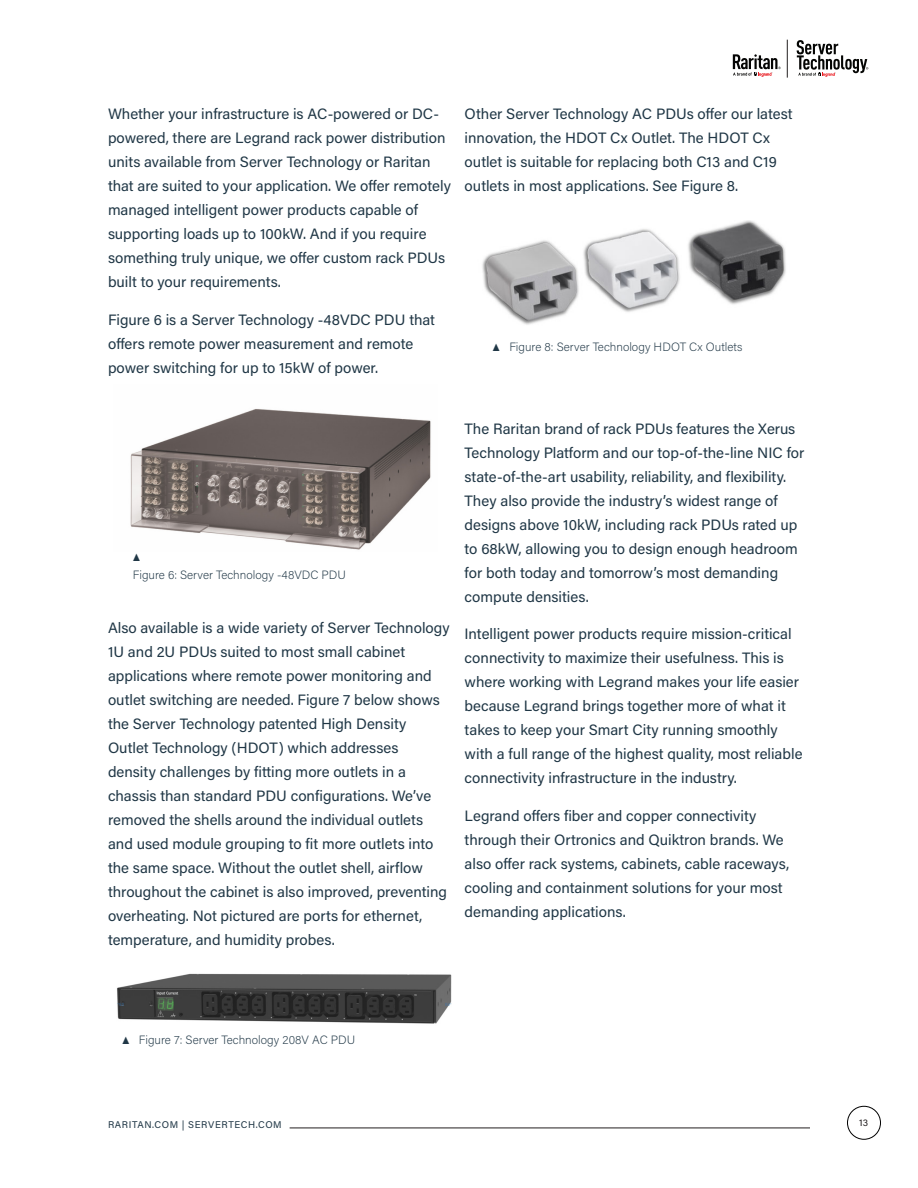
<style>
.page{position:relative;width:918px;height:1188px;background:#fff}
.page>*{position:absolute;margin:0;border:0;box-sizing:border-box;transform-origin:0 0}
.Body{font:15px/24px "Acumin Pro";color:#203746}
.t1{font:200 12px/18px "Acumin Pro";color:#203746}
.t2{font:9.75px "Acumin Pro";letter-spacing:.06em;color:#203746}
.t3{font:9.75px "Acumin Pro";color:#231f20}
</style>
<div class="page">
<svg style="left:797px;top:40px;width:71px;height:37px"></svg>
<svg style="left:733px;top:54px;width:48px;height:23px"></svg>
<hr style="left:787px;top:40px;width:1px;height:38px;background:#231f20">
<img style="left:130px;top:409px;width:301px;height:141px">
<img style="left:117px;top:973px;width:335px;height:51px">
<img style="left:482px;top:221px;width:304px;height:104px">
<hr style="left:290px;top:1128px;width:520px;height:1px;background:#231f20">
<div style="left:847px;top:1106px;width:34px;height:34px;border:1px solid #000;border-radius:50%"></div>
<p class="Body" style="left:108px;top:101px;width:344px">Whether your infrastructure is AC-powered or DC&shy;powered, there are Legrand rack power distribution units available from Server Technology or Raritan that are suited to your application. We offer remotely managed intelligent power products capable of supporting loads up to 100kW. And if you require something truly unique, we offer custom rack PDUs built to your requirements.</p>
<p class="Body" style="left:108px;top:307px;width:329px">Figure 6 is a Server Technology -48VDC PDU that offers remote power measurement and remote power switching for up to 15kW of power.</p>
<p class="Body" style="left:465px;top:101px;width:329px">Other Server Technology AC PDUs offer our latest innovation, the HDOT Cx Outlet. The HDOT Cx outlet is suitable for replacing both C13 and C19 outlets in most applications. See Figure 8.</p>
<p class="t1" style="left:492px;top:337px;width:252px">▲ Figure 8: Server Technology HDOT Cx Outlets</p>
<p class="t1" style="left:133px;top:547px;width:215px">▲<br>Figure 6: Server Technology -48VDC PDU</p>
<p class="Body" style="left:108px;top:616px;width:343px">Also available is a wide variety of Server Technology 1U and 2U PDUs suited to most small cabinet applications where remote power monitoring and outlet switching are needed. Figure 7 below shows the Server Technology patented High Density Outlet Technology (HDOT) which addresses density challenges by fitting more outlets in a chassis than standard PDU configurations. We’ve removed the shells around the individual outlets and used module grouping to fit more outlets into the same space. Without the outlet shell, airflow throughout the cabinet is also improved, preventing overheating. Not pictured are ports for ethernet, temperature, and humidity probes.</p>
<p class="Body" style="left:465px;top:416px;width:341px">The Raritan brand of rack PDUs features the Xerus Technology Platform and our top-of-the-line NIC for state-of-the-art usability, reliability, and flexibility.<br>They also provide the industry’s widest range of designs above 10kW, including rack PDUs rated up to 68kW, allowing you to design enough headroom for both today and tomorrow’s most demanding compute densities.</p>
<p class="Body" style="left:465px;top:622px;width:339px">Intelligent power products require mission-critical connectivity to maximize their usefulness. This is where working with Legrand makes your life easier because Legrand brings together more of what it takes to keep your Smart City running smoothly with a full range of the highest quality, most reliable connectivity infrastructure in the industry.</p>
<p class="Body" style="left:465px;top:803px;width:326px">Legrand offers fiber and copper connectivity through their Ortronics and Quiktron brands. We also offer rack systems, cabinets, cable raceways, cooling and containment solutions for your most demanding applications.</p>
<p class="t1" style="left:122px;top:1030px;width:235px">▲ Figure 7: Server Technology 208V AC PDU</p>
<p class="t2" style="left:108px;top:1118px;width:175px">RARITAN.COM | SERVERTECH.COM</p>
<p class="t3" style="left:859px;top:1116px;width:10px">13</p>
</div>
